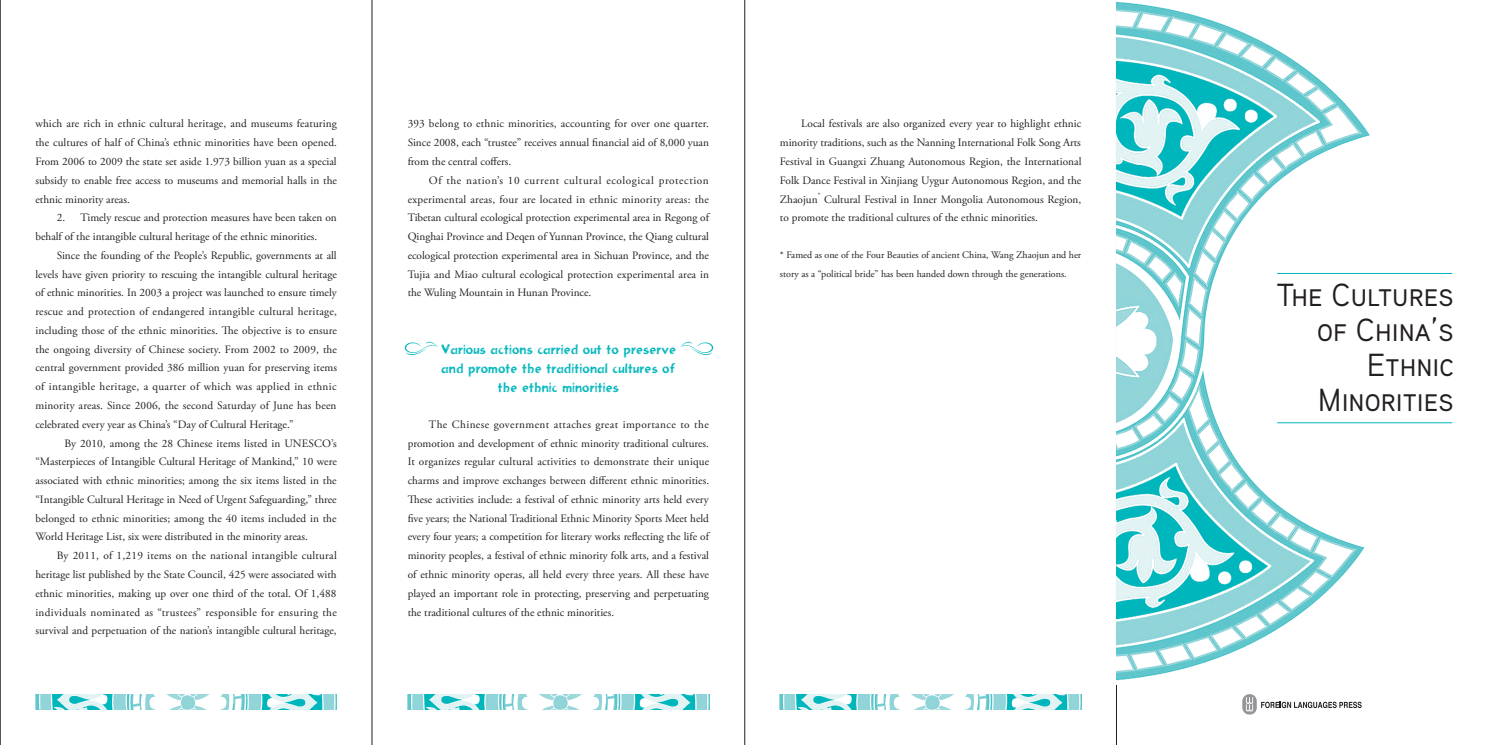
<style>
.page{position:relative;width:1489px;height:745px;background:#fff}
.page>*{position:absolute;margin:0;border:0;box-sizing:border-box;transform-origin:0 0}
.ggggggggg{font:31.88px "Aaux Pro Regular SC";color:#231f20}
.英文-1{font:12.5px "Holmes Titling";color:#00b6bc}
.英文-2{font:11.25px/18.8px "Adobe Garamond Pro";color:#231f20;text-align:justify}
.英文-2-2{font:10px/19.4px "Adobe Garamond Pro";color:#231f20}
.英文-2-3{font:6.5px "Adobe Garamond Pro";color:#231f20}
</style>
<div class="page">
<svg style="left:0;top:0;width:372px;height:744px"></svg>
<svg style="left:744px;top:0;width:338px;height:744px"></svg>
<img style="left:35px;top:694px;width:302px;height:15px">
<img style="left:407px;top:694px;width:302px;height:15px">
<img style="left:780px;top:694px;width:301px;height:15px">
<img style="left:1116px;top:1px;width:256px;height:680px">
<svg style="left:1242px;top:694px;width:119px;height:20px"></svg>
<img style="left:404px;top:341px;width:34px;height:14px">
<img style="left:680px;top:341px;width:32px;height:14px">
<hr style="left:1276px;top:422px;width:176px;height:1px;background:#00b6bc">
<hr style="left:1276px;top:273px;width:176px;height:1px;background:#00b6bc">
<p class="英文-2" style="left:35px;top:115px;width:303px">which are rich in ethnic cultural heritage, and museums featuring the cultures of half of China’s ethnic minorities have been opened.<br>From 2006 to 2009 the state set aside 1.973 billion yuan as a special subsidy to enable free access to museums and memorial halls in the ethnic minority areas.</p>
<p class="英文-2" style="left:35px;top:208px;width:303px;text-indent:21px">2. Timely rescue and protection measures have been taken on behalf of the intangible cultural heritage of the ethnic minorities.</p>
<p class="英文-2" style="left:35px;top:246px;width:303px;text-indent:21px">Since the founding of the People’s Republic, governments at all levels have given priority to rescuing the intangible cultural heritage of ethnic minorities. In 2003 a project was launched to ensure timely rescue and protection of endangered intangible cultural heritage, including those of the ethnic minorities. The objective is to ensure the ongoing diversity of Chinese society. From 2002 to 2009, the central government provided 386 million yuan for preserving items of intangible heritage, a quarter of which was applied in ethnic minority areas. Since 2006, the second Saturday of June has been celebrated every year as China’s “Day of Cultural Heritage.”</p>
<p class="英文-2" style="left:35px;top:433px;width:303px;text-indent:29px">By 2010, among the 28 Chinese items listed in UNESCO’s “Masterpieces of Intangible Cultural Heritage of Mankind,” 10 were associated with ethnic minorities; among the six items listed in the “Intangible Cultural Heritage in Need of Urgent Safeguarding,” three belonged to ethnic minorities; among the 40 items included in the World Heritage List, six were distributed in the minority areas.</p>
<p class="英文-2" style="left:35px;top:546px;width:303px;text-indent:21px">By 2011, of 1,219 items on the national intangible cultural heritage list published by the State Council, 425 were associated with ethnic minorities, making up over one third of the total. Of 1,488 individuals nominated as “trustees” responsible for ensuring the survival and perpetuation of the nation’s intangible cultural heritage,</p>
<p class="英文-2" style="left:407px;top:115px;width:303px">393 belong to ethnic minorities, accounting for over one quarter.<br>Since 2008, each “trustee” receives annual financial aid of 8,000 yuan from the central coffers.</p>
<p class="英文-2" style="left:407px;top:171px;width:303px;text-indent:21px">Of the nation’s 10 current cultural ecological protection experimental areas, four are located in ethnic minority areas: the Tibetan cultural ecological protection experimental area in Regong of Qinghai Province and Deqen of Yunnan Province, the Qiang cultural ecological protection experimental area in Sichuan Province, and the Tujia and Miao cultural ecological protection experimental area in the Wuling Mountain in Hunan Province.</p>
<p class="英文-1" style="left:440px;top:342px;width:237px">Various actions carried out to preserve</p>
<p class="英文-1" style="left:441px;top:360px;width:236px">and promote the traditional cultures of</p>
<p class="英文-1" style="left:498px;top:379px;width:123px">the ethnic minorities</p>
<p class="英文-2" style="left:407px;top:415px;width:303px;text-indent:21px">The Chinese government attaches great importance to the promotion and development of ethnic minority traditional cultures.<br>It organizes regular cultural activities to demonstrate their unique charms and improve exchanges between different ethnic minorities.<br>These activities include: a festival of ethnic minority arts held every five years; the National Traditional Ethnic Minority Sports Meet held every four years; a competition for literary works reflecting the life of minority peoples, a festival of ethnic minority folk arts, and a festival of ethnic minority operas, all held every three years. All these have played an important role in protecting, preserving and perpetuating the traditional cultures of the ethnic minorities.</p>
<p class="英文-2" style="left:780px;top:115px;width:303px;text-indent:21px">Local festivals are also organized every year to highlight ethnic minority traditions, such as the Nanning International Folk Song Arts Festival in Guangxi Zhuang Autonomous Region, the International Folk Dance Festival in Xinjiang Uygur Autonomous Region, and the Zhaojun</p>
<p class="英文-2-3" style="left:817px;top:191px;width:4px">*</p>
<p class="英文-2" style="left:780px;top:190px;width:303px;text-indent:44px">Cultural Festival in Inner Mongolia Autonomous Region, to promote the traditional cultures of the ethnic minorities.</p>
<p class="英文-2-2" style="left:780px;top:245px;width:303px">* Famed as one of the Four Beauties of ancient China, Wang Zhaojun and her story as a “political bride” has been handed down through the generations.</p>
<p class="ggggggggg" style="left:1276px;top:274px;width:179px">The Cultures</p>
<p class="ggggggggg" style="left:1316px;top:309px;width:138px">of China’s</p>
<p class="ggggggggg" style="left:1366px;top:344px;width:89px">Ethnic</p>
<p class="ggggggggg" style="left:1317px;top:379px;width:137px">Minorities</p>
</div>
